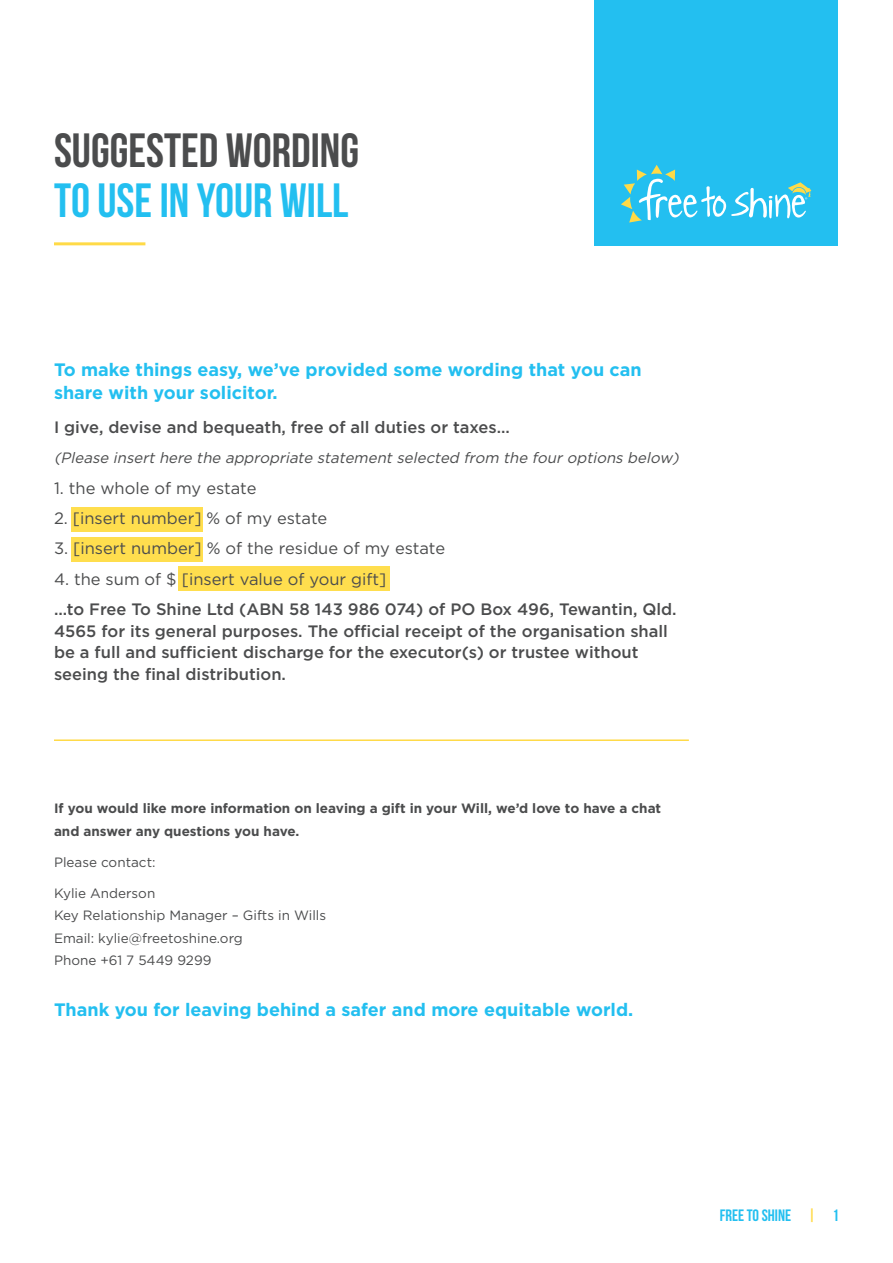
<style>
.page{position:relative;width:893px;height:1263px;background:#fff}
.page>*{position:absolute;margin:0;border:0;box-sizing:border-box;transform-origin:0 0}
.t1{font:700 48px "Bebas Neue";color:#4b4c4d}
.t2{font:700 48px "Bebas Neue";color:#23bff0}
.t3{font:700 18px/22.5px "Gotham";color:#23bff0}
.t4{font:500 16.5px/21.8px "Gotham";color:#4b4c4d}
.t5{font:16.5px "Gotham";color:#4b4c4d}
.t6{font:16.5px "Bebas Neue";color:#23bff0}
.t7{font:italic 15px "Gotham";color:#4b4c4d}
.t8{font:13.5px/22.5px "Gotham";color:#4b4c4d}
.t9{font:700 13.5px/22.5px "Gotham";color:#4b4c4d}
.s1{color:#ffda47}
</style>
<div class="page">
<div style="left:594px;top:0;width:244px;height:246px;background:#23bff0"></div>
<svg style="left:621px;top:165px;width:190px;height:58px"></svg>
<hr style="left:54px;top:242px;width:91px;height:3px;background:#ffda47">
<div style="left:72px;top:538px;width:131px;height:24px;background:#ffde4e"></div>
<div style="left:72px;top:507px;width:131px;height:25px;background:#ffde4e"></div>
<div style="left:178px;top:566px;width:212px;height:24px;background:#ffde4e"></div>
<hr style="left:54px;top:739px;width:635px;height:2px;background:#ffda47">
<h1 class="t1" style="left:54px;top:124px;width:307px">SUGGESTED WORDING</h1>
<h1 class="t2" style="left:54px;top:174px;width:296px">TO USE IN YOUR WILL</h1>
<p class="t3" style="left:54px;top:358px;width:589px">To make things easy, we’ve provided some wording that you can share with your solicitor.</p>
<p class="t4" style="left:54px;top:416px;width:457px">I give, devise and bequeath, free of all duties or taxes…</p>
<p class="t7" style="left:54px;top:449px;width:630px">(Please inserthere the appropriate statementselected from the fouroptions below)</p>
<p class="t5" style="left:54px;top:477px;width:204px">1. the whole of my estate</p>
<p class="t5" style="left:54px;top:508px;width:275px">2. [insert number] % of my estate</p>
<p class="t5" style="left:54px;top:538px;width:393px">3. [insert number] % of the residue of my estate</p>
<p class="t5" style="left:54px;top:568px;width:334px">4. the sum of $ [insert value of your gift]</p>
<p class="t4" style="left:54px;top:598px;width:624px">...to Free To Shine Ltd (ABN 58 143 986 074) of PO Box 496, Tewantin, Qld.<br>4565 for its general purposes. The official receipt of the organisation shall be a full and sufficient discharge for the executor(s) or trustee without seeing the final distribution.</p>
<p class="t9" style="left:54px;top:797px;width:609px">If you would like more information on leaving a gift in your Will, we’d love to have a chat and answer any questions you have.</p>
<p class="t8" style="left:54px;top:850px;width:103px">Please contact:</p>
<p class="t8" style="left:54px;top:881px;width:274px">Kylie Anderson<br>Key Relationship Manager – Gifts in Wills<br>Email: kylie@freetoshine.org<br>Phone +61 7 5449 9299</p>
<p class="t3" style="left:54px;top:998px;width:581px">Thank you for leaving behind a safer and more equitable world.</p>
<p class="t6" style="left:720px;top:1206px;width:121px">FREE TO SHINE <span class="s1">|</span> 1</p>
</div>
